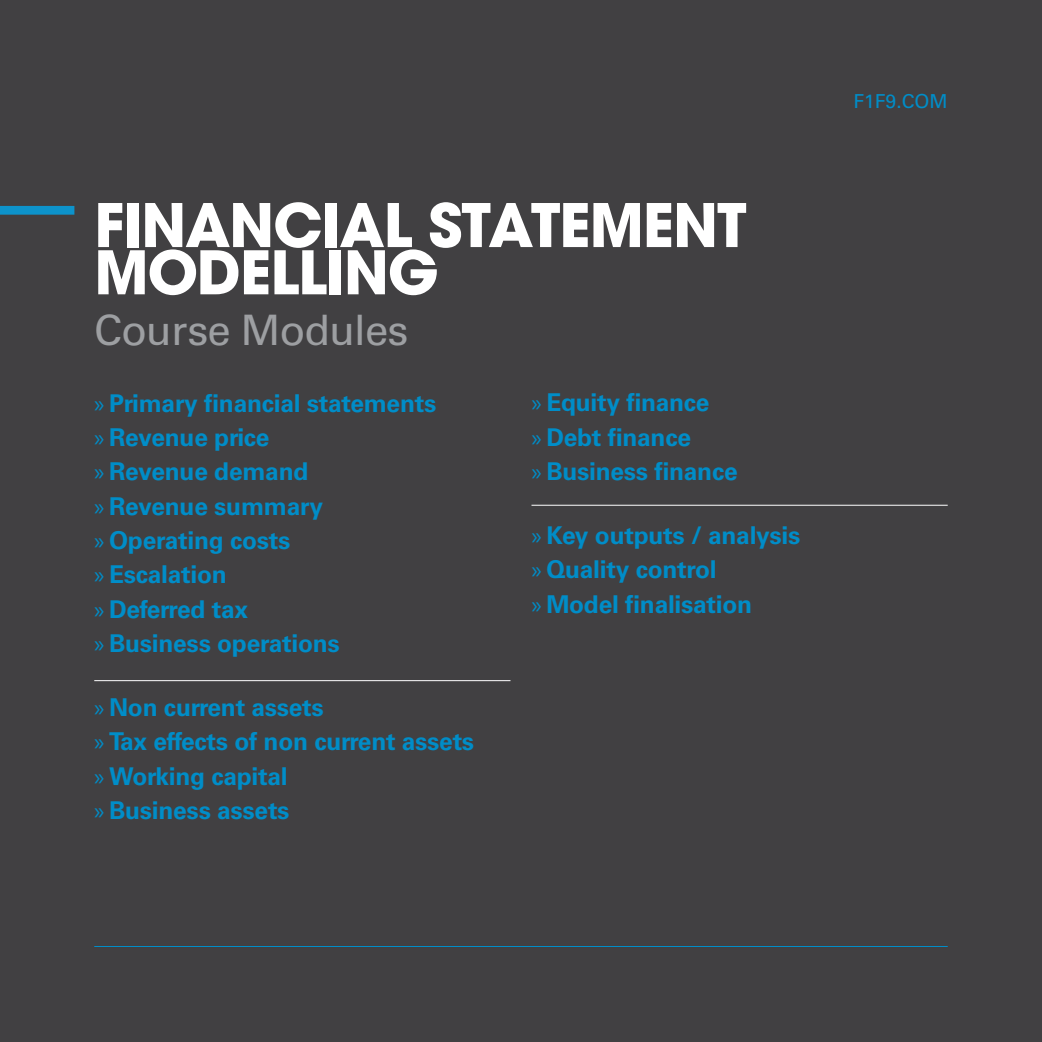
<style>
.page{position:relative;width:1042px;height:1042px;background:#414042}
.page>*{position:absolute;margin:0;border:0;box-sizing:border-box;transform-origin:0 0}
.t1{font:700 59.5px "Avant Garde";color:#fff}
.t2{font:42px "Univers LT Std";letter-spacing:-.02em;color:#9d9fa2}
.t3{font:700 24.5px/34.3px "Univers LT Std";letter-spacing:-.01em;color:#008dc8}
.t4{font:19.25px "Univers LT Std";color:#008dc8}
.s1{font-family:"Myriad Pro";font-weight:400}
</style>
<div class="page">
<hr style="left:94px;top:946px;width:853px;height:1px;background:#008dc8">
<div style="left:0;top:206px;width:74px;height:9px;background:#0d93cb"></div>
<hr style="left:94px;top:680px;width:416px;height:1px;background:#fff">
<hr style="left:531px;top:505px;width:416px;height:1px;background:#fff">
<h1 class="t1" style="left:94px;top:186px;width:66px">FINANCIAL</h1>
<h1 class="t1" style="left:428px;top:186px;width:70px">STATEMENT</h1>
<h1 class="t1" style="left:94px;top:234px;width:37px">MODELLIN</h1>
<h1 class="t1" style="left:388px;top:234px;width:52px">G</h1>
<h2 class="t2" style="left:94px;top:305px;width:316px">Course Modules</h2>
<p class="t3" style="left:94px;top:386px;width:343px"><span class="s1">»</span> Primary financial statements <span class="s1">»</span> Revenue price<br><span class="s1">»</span> Revenue demand<br><span class="s1">»</span> Revenue summary<br><span class="s1">»</span> Operating costs<br><span class="s1">»</span> Escalation<br><span class="s1">»</span> Deferred tax<br><span class="s1">»</span> Business operations</p>
<p class="t3" style="left:94px;top:690px;width:381px"><span class="s1">»</span> Non current assets<br><span class="s1">»</span> Tax effects of non current assets <span class="s1">»</span> Working capital<br><span class="s1">»</span> Business assets</p>
<p class="t3" style="left:531px;top:386px;width:208px"><span class="s1">»</span> Equity finance<br><span class="s1">»</span> Debt finance<br><span class="s1">»</span> Business finance</p>
<p class="t3" style="left:531px;top:518px;width:270px"><span class="s1">»</span> Key outputs / analysis <span class="s1">»</span> Quality control<br><span class="s1">»</span> Model finalisation</p>
<p class="t4" style="left:853px;top:90px;width:96px">F1F9.COM</p>
</div>
